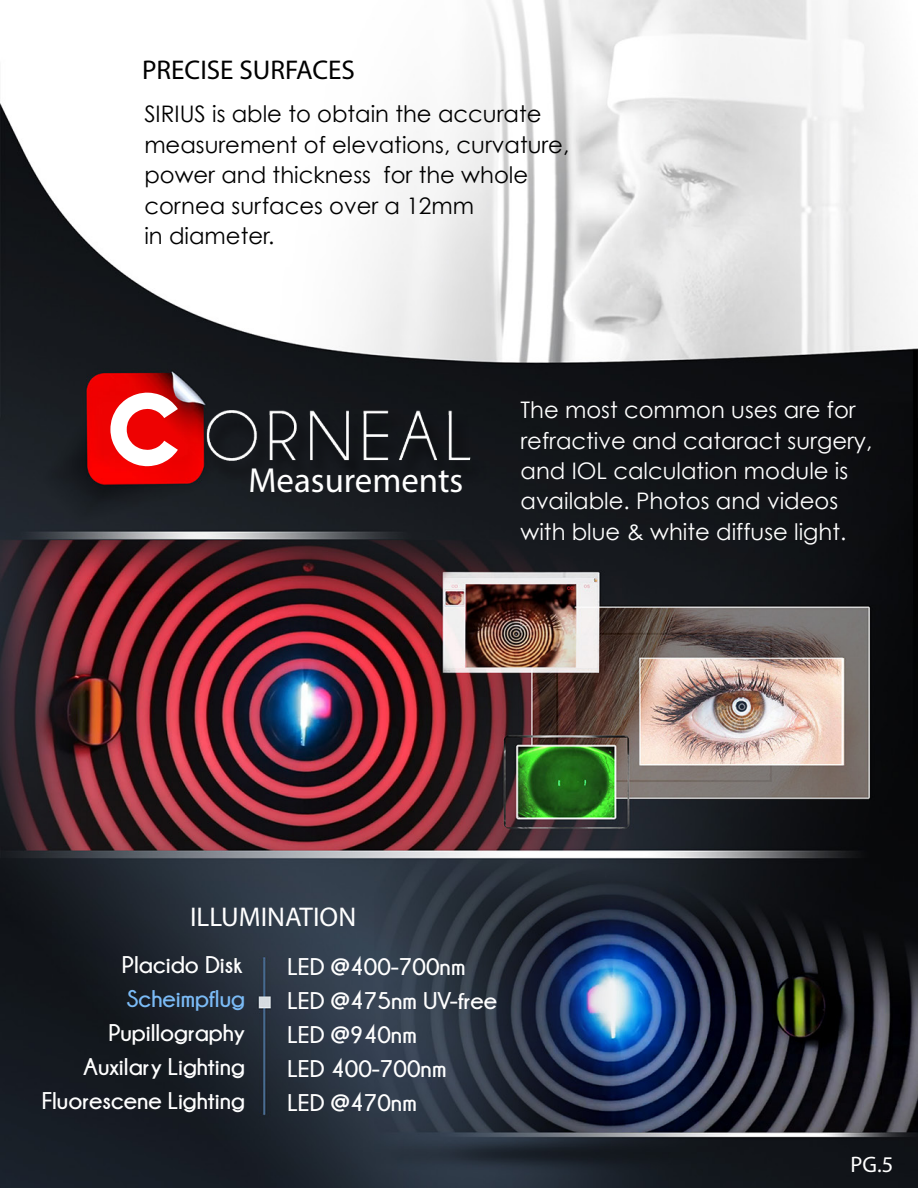
<style>
.page{position:relative;width:918px;height:1188px;background:#fff}
.page>*{position:absolute;margin:0;border:0;box-sizing:border-box;transform-origin:0 0}
.t1{font:105.6px "Steinberg";color:#fff}
.t2{font:34.95px "Myriad Pro";color:#fff}
.t3{font:27.15px "Myriad Pro";color:#000}
.t4{font:27.15px "Myriad Pro";color:#fff}
.t5{font:700 24px/33.9px "Champagne&Limousines";color:#fff}
.t6{font:700 24px "Champagne&Limousines";color:#7bbbf6}
.t7{font:22.8px/30.5px "Century Gothic";color:#fff}
.t8{font:22.8px/30.5px "Century Gothic";color:#000}
.t9{font:22.5px "Myriad Pro";color:#fff}
</style>
<div class="page">
<img style="left:0;top:0;width:918px;height:1187px">
<img style="left:0;top:1187px;width:918px;height:1px">
<img style="left:204px;top:410px;width:285px;height:75px">
<p class="t3" style="left:142px;top:53px;width:214px">PRECISE SURFACES</p>
<p class="t8" style="left:144px;top:99px;width:426px">SIRIUS is able to obtain the accurate measurement of elevations, curvature, power and thickness for the whole cornea surfaces over a 12mm<br>in diameter.</p>
<h1 class="t1" style="left:109px;top:369px;width:71px">C</h1>
<h2 class="t2" style="left:248px;top:459px;width:217px">Measurements</h2>
<p class="t7" style="left:521px;top:394px;width:353px">The most common uses are for refractive and cataract surgery, and IOL calculation module is available. Photos and videos with blue &amp; white diffuse light.</p>
<p class="t4" style="left:190px;top:900px;width:168px">ILLUMINATION</p>
<p class="t5" style="left:288px;top:950px;width:211px">LED @400-700nm<br>LED @475nm UV-free<br>LED @940nm<br>LED 400-700nm<br>LED @470nm</p>
<p class="t5" style="left:122px;top:948px;width:122px">Placido Disk</p>
<p class="t6" style="left:127px;top:986px;width:120px">Scheimpflug</p>
<p class="t5" style="left:42px;top:1016px;width:204px;text-align:right">Pupillography<br>Auxilary Lighting<br>Fluorescene Lighting</p>
<p class="t9" style="left:851px;top:1150px;width:44px">PG.5</p>
</div>
